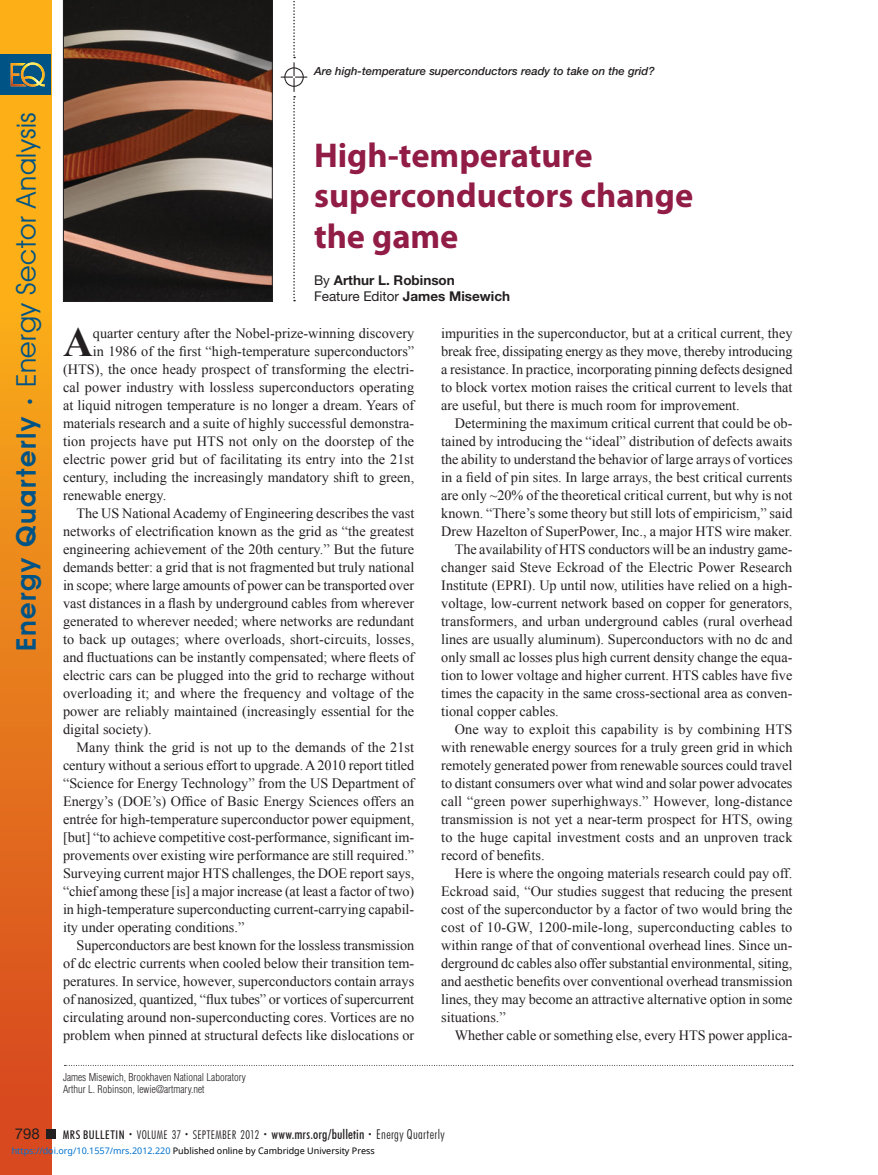
<style>
.page{position:relative;width:878px;height:1175px;background:#fff}
.page>*{position:absolute;margin:0;border:0;box-sizing:border-box;transform-origin:0 0}
.t1{font:700 41.4px "Times New Roman";color:#231f20}
.t2{font:700 34.5px/40.5px "Myriad Pro";color:#911c46}
.t3{font:27px "Avant Garde IT Cby BT";letter-spacing:.02em;color:#005385}
.t4{font:15px "Helvetica Neue LT Std";color:#231f20}
.t5{font:14.25px/18px "Times New Roman";color:#231f20;text-align:justify}
.t6{font:700 13.5px/16.2px "Helvetica Neue LT Std";color:#231f20}
.t7{font:300 condensed 12px "Futura BT";letter-spacing:.025em;color:#231f20}
.t8{font:italic 500 11.25px "Helvetica Neue LT Std";color:#231f20}
.t9{font:300 condensed 10.5px/12px "Helvetica LT Std";color:#231f20}
.t10{font:9px "Noto Sans";color:#000}
.s1{font-weight:600}
.s2{font-weight:600;font-size:15px}
.s3{font-weight:400}
.s4{font-weight:500}
.s5{font-size:7.5px}
.s6{font-weight:500;font-size:13.5px}
.s7{font-size:13.5px}
.s8{color:#0172cf}
</style>
<div class="page">
<svg style="left:0;top:0;width:51px;height:1174px;background:#ea831b"></svg>
<div style="left:0;top:54px;width:51px;height:40px;background:#005385"></div>
<div style="left:46px;top:1129px;width:10px;height:9px;background:#231f20"></div>
<img style="left:11px;top:62px;width:34px;height:25px">
<svg style="left:63px;top:0;width:210px;height:302px;background:#4d3c34"></svg>
<svg style="left:281px;top:0;width:26px;height:301px"></svg>
<svg style="left:64px;top:1065px;width:729px;height:1px"></svg>
<h3 class="t3" style="left:10px;top:651px;width:540px;rotate:-90deg"><span class="s1">Energy Quarterly</span> <span class="s2">•</span> Energy Sector Analysis</h3>
<p class="t8" style="left:314px;top:67px;width:342px">Are high-temperature superconductors ready to take on the grid?</p>
<h2 class="t2" style="left:314px;top:138px;width:380px">High-temperature superconductors change the game</h2>
<p class="t6" style="left:314px;top:274px;width:197px"><span class="s3">By</span> Arthur L. Robinson<br><span class="s3">Feature Editor</span> James Misewich</p>
<h1 class="t1" style="left:63px;top:319px;width:31px">A</h1>
<p class="t5" style="left:93px;top:324px;width:323px">quarter century after the Nobel-prize-winning discovery</p>
<p class="t5" style="left:93px;top:342px;width:323px">in 1986 of the first “high-temperature superconductors”</p>
<p class="t5" style="left:63px;top:360px;width:353px">(HTS), the once heady prospect of transforming the electri-</p>
<p class="t5" style="left:63px;top:378px;width:353px">cal power industry with lossless superconductors operating</p>
<p class="t5" style="left:63px;top:396px;width:353px">at liquid nitrogen temperature is no longer a dream. Years of</p>
<p class="t5" style="left:63px;top:414px;width:353px">materials research and a suite of highly successful demonstra-</p>
<p class="t5" style="left:63px;top:432px;width:353px">tion projects have put HTS not only on the doorstep of the</p>
<p class="t5" style="left:63px;top:450px;width:353px">electric power grid but of facilitating its entry into the 21st</p>
<p class="t5" style="left:63px;top:468px;width:353px">century, including the increasingly mandatory shift to green,</p>
<p class="t5" style="left:63px;top:486px;width:105px">renewable energy.</p>
<p class="t5" style="left:77px;top:504px;width:339px">The US National Academy of Engineering describes the vast</p>
<p class="t5" style="left:63px;top:522px;width:353px">networks of electrification known as the grid as “the greatest</p>
<p class="t5" style="left:63px;top:540px;width:353px">engineering achievement of the 20th century.” But the future</p>
<p class="t5" style="left:63px;top:558px;width:353px">demands better: a grid that is not fragmented but truly national</p>
<p class="t5" style="left:63px;top:576px;width:353px">in scope; where large amounts of power can be transported over</p>
<p class="t5" style="left:63px;top:594px;width:353px">vast distances in a flash by underground cables from wherever</p>
<p class="t5" style="left:63px;top:612px;width:353px">generated to wherever needed; where networks are redundant</p>
<p class="t5" style="left:63px;top:630px;width:353px">to back up outages; where overloads, short-circuits, losses,</p>
<p class="t5" style="left:63px;top:648px;width:353px">and fluctuations can be instantly compensated; where fleets of</p>
<p class="t5" style="left:63px;top:666px;width:353px">electric cars can be plugged into the grid to recharge without</p>
<p class="t5" style="left:63px;top:684px;width:353px">overloading it; and where the frequency and voltage of the</p>
<p class="t5" style="left:63px;top:702px;width:353px">power are reliably maintained (increasingly essential for the</p>
<p class="t5" style="left:63px;top:720px;width:90px">digital society).</p>
<p class="t5" style="left:77px;top:738px;width:339px">Many think the grid is not up to the demands of the 21st</p>
<p class="t5" style="left:63px;top:756px;width:353px">century without a serious effort to upgrade. A 2010 report titled</p>
<p class="t5" style="left:63px;top:774px;width:353px">“Science for Energy Technology” from the US Department of</p>
<p class="t5" style="left:63px;top:792px;width:353px">Energy’s (DOE’s) Office of Basic Energy Sciences offers an</p>
<p class="t5" style="left:63px;top:810px;width:353px">entrée for high-temperature superconductor power equipment,</p>
<p class="t5" style="left:63px;top:828px;width:353px">[but] “to achieve competitive cost-performance, significant im-</p>
<p class="t5" style="left:63px;top:846px;width:353px">provements over existing wire performance are still required.”</p>
<p class="t5" style="left:63px;top:864px;width:353px">Surveying current major HTS challenges, the DOE report says,</p>
<p class="t5" style="left:63px;top:882px;width:353px">“chief among these [is] a major increase (at least a factor of two)</p>
<p class="t5" style="left:63px;top:900px;width:353px">in high-temperature superconducting current-carrying capabil-</p>
<p class="t5" style="left:63px;top:918px;width:183px">ity under operating conditions.”</p>
<p class="t5" style="left:77px;top:936px;width:339px">Superconductors are best known for the lossless transmission</p>
<p class="t5" style="left:63px;top:954px;width:353px">of dc electric currents when cooled below their transition tem-</p>
<p class="t5" style="left:63px;top:972px;width:353px">peratures. In service, however, superconductors contain arrays</p>
<p class="t5" style="left:63px;top:990px;width:352px">of nanosized, quantized, “flux tubes” or vortices of supercurrent</p>
<p class="t5" style="left:63px;top:1008px;width:353px">circulating around non-superconducting cores. Vortices are no</p>
<p class="t5" style="left:63px;top:1026px;width:353px">problem when pinned at structural defects like dislocations or</p>
<p class="t9" style="left:63px;top:1072px;width:184px">James Misewich, Brookhaven National Laboratory<br>Arthur L. Robinson, lewie@artmary.net</p>
<p class="t5" style="left:441px;top:324px;width:353px">impurities in the superconductor, but at a critical current, they break free, dissipating energy as they move, thereby introducing a resistance. In practice, incorporating pinning defects designed to block vortex motion raises the critical current to levels that are useful, but there is much room for improvement.</p>
<p class="t5" style="left:455px;top:414px;width:339px">Determining the maximum critical current that could be ob-</p>
<p class="t5" style="left:441px;top:432px;width:353px">tained by introducing the “ideal” distribution of defects awaits</p>
<p class="t5" style="left:441px;top:450px;width:353px">the ability to understand the behavior of large arrays of vortices</p>
<p class="t5" style="left:441px;top:468px;width:353px">in a field of pin sites. In large arrays, the best critical currents</p>
<p class="t5" style="left:441px;top:486px;width:353px">are only ~20% of the theoretical critical current, but why is not</p>
<p class="t5" style="left:441px;top:504px;width:353px">known. “There’s some theory but still lots of empiricism,” said</p>
<p class="t5" style="left:441px;top:522px;width:353px">Drew Hazelton of SuperPower, Inc., a major HTS wire maker.</p>
<p class="t5" style="left:455px;top:540px;width:339px">The availability of HTS conductors will be an industry game-</p>
<p class="t5" style="left:441px;top:558px;width:352px">changer said Steve Eckroad of the Electric Power Research</p>
<p class="t5" style="left:441px;top:576px;width:353px">Institute (EPRI). Up until now, utilities have relied on a high-</p>
<p class="t5" style="left:441px;top:594px;width:353px">voltage, low-current network based on copper for generators,</p>
<p class="t5" style="left:441px;top:612px;width:353px">transformers, and urban underground cables (rural overhead</p>
<p class="t5" style="left:441px;top:630px;width:353px">lines are usually aluminum). Superconductors with no dc and</p>
<p class="t5" style="left:441px;top:648px;width:353px">only small ac losses plus high current density change the equa-</p>
<p class="t5" style="left:441px;top:666px;width:353px">tion to lower voltage and higher current. HTS cables have five</p>
<p class="t5" style="left:441px;top:684px;width:353px">times the capacity in the same cross-sectional area as conven-</p>
<p class="t5" style="left:441px;top:702px;width:119px">tional copper cables.</p>
<p class="t5" style="left:455px;top:720px;width:339px">One way to exploit this capability is by combining HTS</p>
<p class="t5" style="left:441px;top:738px;width:353px">with renewable energy sources for a truly green grid in which</p>
<p class="t5" style="left:441px;top:756px;width:353px">remotely generated power from renewable sources could travel</p>
<p class="t5" style="left:441px;top:774px;width:353px">to distant consumers over what wind and solar power advocates</p>
<p class="t5" style="left:441px;top:792px;width:353px">call “green power superhighways.” However, long-distance</p>
<p class="t5" style="left:441px;top:810px;width:353px">transmission is not yet a near-term prospect for HTS, owing</p>
<p class="t5" style="left:441px;top:828px;width:353px">to the huge capital investment costs and an unproven track</p>
<p class="t5" style="left:441px;top:846px;width:105px">record of benefits.</p>
<p class="t5" style="left:455px;top:864px;width:339px">Here is where the ongoing materials research could pay off.</p>
<p class="t5" style="left:441px;top:882px;width:353px">Eckroad said, “Our studies suggest that reducing the present</p>
<p class="t5" style="left:441px;top:900px;width:353px">cost of the superconductor by a factor of two would bring the</p>
<p class="t5" style="left:441px;top:918px;width:353px">cost of 10-GW, 1200-mile-long, superconducting cables to</p>
<p class="t5" style="left:441px;top:936px;width:353px">within range of that of conventional overhead lines. Since un-</p>
<p class="t5" style="left:441px;top:954px;width:353px">derground dc cables also offer substantial environmental, siting,</p>
<p class="t5" style="left:441px;top:972px;width:353px">and aesthetic benefits over conventional overhead transmission</p>
<p class="t5" style="left:441px;top:990px;width:353px">lines, they may become an attractive alternative option in some</p>
<p class="t5" style="left:441px;top:1008px;width:66px">situations.”</p>
<p class="t5" style="left:455px;top:1026px;width:339px">Whether cable or something else, every HTS power applica-</p>
<p class="t4" style="left:15px;top:1128px;width:27px">798</p>
<p class="t7" style="left:63px;top:1127px;width:383px"><span class="s4">MRS BULLETIN</span> <span class="s5">•</span> VOLUME 37 <span class="s5">•</span> SEPTEMBER 2012 <span class="s5">•</span> <span class="s6">www.mrs.org/bulletin</span> <span class="s5">•</span> <span class="s7">Energy Quarterly</span></p>
<p class="t10" style="left:12px;top:1143px;width:364px"><span class="s8">https://doi.org/10.1557/mrs.2012.220</span> Published online by Cambridge University Press</p>
</div>
